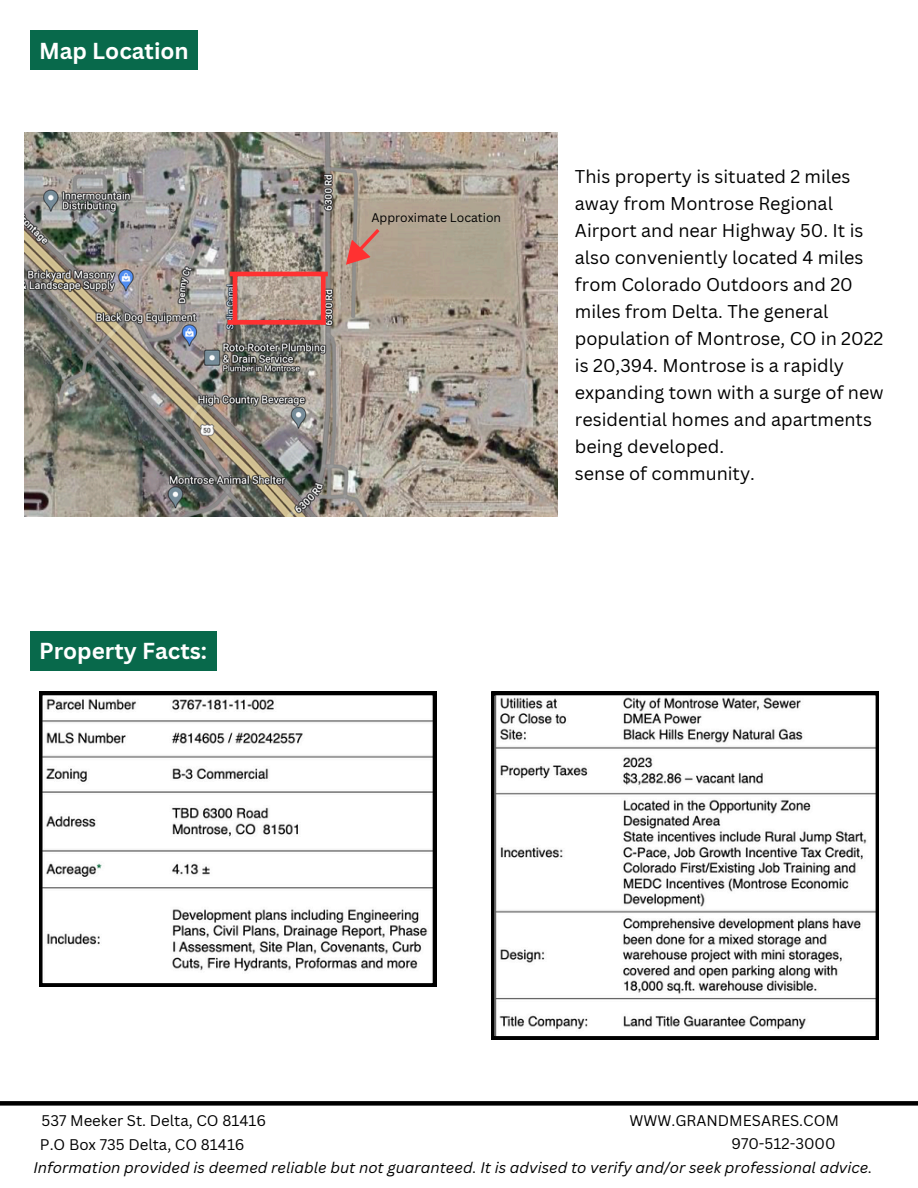
<style>
.page{position:relative;width:918px;height:1188px;background:#fff}
.page>*{position:absolute;margin:0;border:0;box-sizing:border-box;transform-origin:0 0}
.t1{font:700 22.5px "Canva Sans";color:#fff}
.t2{font:18px/27px "Canva Sans";color:#000}
.t3{font:italic 15px "Canva Sans";color:#000}
.t4{font:15px "Canva Sans";color:#000}
.t5{font:12.15px "Canva Sans";color:#000}
</style>
<div class="page">
<svg style="left:39px;top:692px;width:397px;height:295px"></svg>
<div style="left:30px;top:631px;width:186px;height:39px;background:#08694b"></div>
<svg style="left:491px;top:692px;width:388px;height:347px"></svg>
<div style="left:0;top:1101px;width:918px;height:5px;background:#000"></div>
<img style="left:25px;top:132px;width:533px;height:385px">
<hr style="left:230px;top:272px;width:98px;height:4px;background:#ff3131">
<div style="left:228px;top:320px;width:98px;height:5px;background:#ff3131"></div>
<div style="left:321px;top:274px;width:5px;height:51px;background:#ff3131"></div>
<svg style="left:346px;top:229px;width:34px;height:36px"></svg>
<hr style="left:233px;top:274px;width:4px;height:51px;background:#ff3131">
<div style="left:30px;top:31px;width:168px;height:39px;background:#08694b"></div>
<h3 class="t1" style="left:39px;top:35px;width:151px">Map Location</h3>
<p class="t1" style="left:39px;top:635px;width:170px">Property Facts:</p>
<h4 class="t5" style="left:371px;top:209px;width:131px">Approximate Location</h4>
<h4 class="t2" style="left:575px;top:162px;width:310px">This property is situated 2 miles away from Montrose Regional<br>Airport and near Highway 50. It is also conveniently located 4 miles from Colorado Outdoors and 20 miles from Delta. The general population of Montrose, CO in 2022 is 20,394. Montrose is a rapidly expanding town with a surge of new residential homes and apartments being developed.<br>sense of community.</h4>
<p class="t4" style="left:42px;top:1110px;width:226px">537 Meeker St. Delta, CO 81416</p>
<p class="t4" style="left:40px;top:1134px;width:206px">P.O Box 735 Delta, CO 81416</p>
<h4 class="t4" style="left:731px;top:1133px;width:106px">970-512-3000</h4>
<h2 class="t4" style="left:630px;top:1110px;width:211px">WWW.GRANDMESARES.COM</h2>
<h1 class="t3" style="left:33px;top:1157px;width:841px">Information provided is deemed reliable but not guaranteed. It is advised to verify and/or seek professional advice.</h1>
</div>
